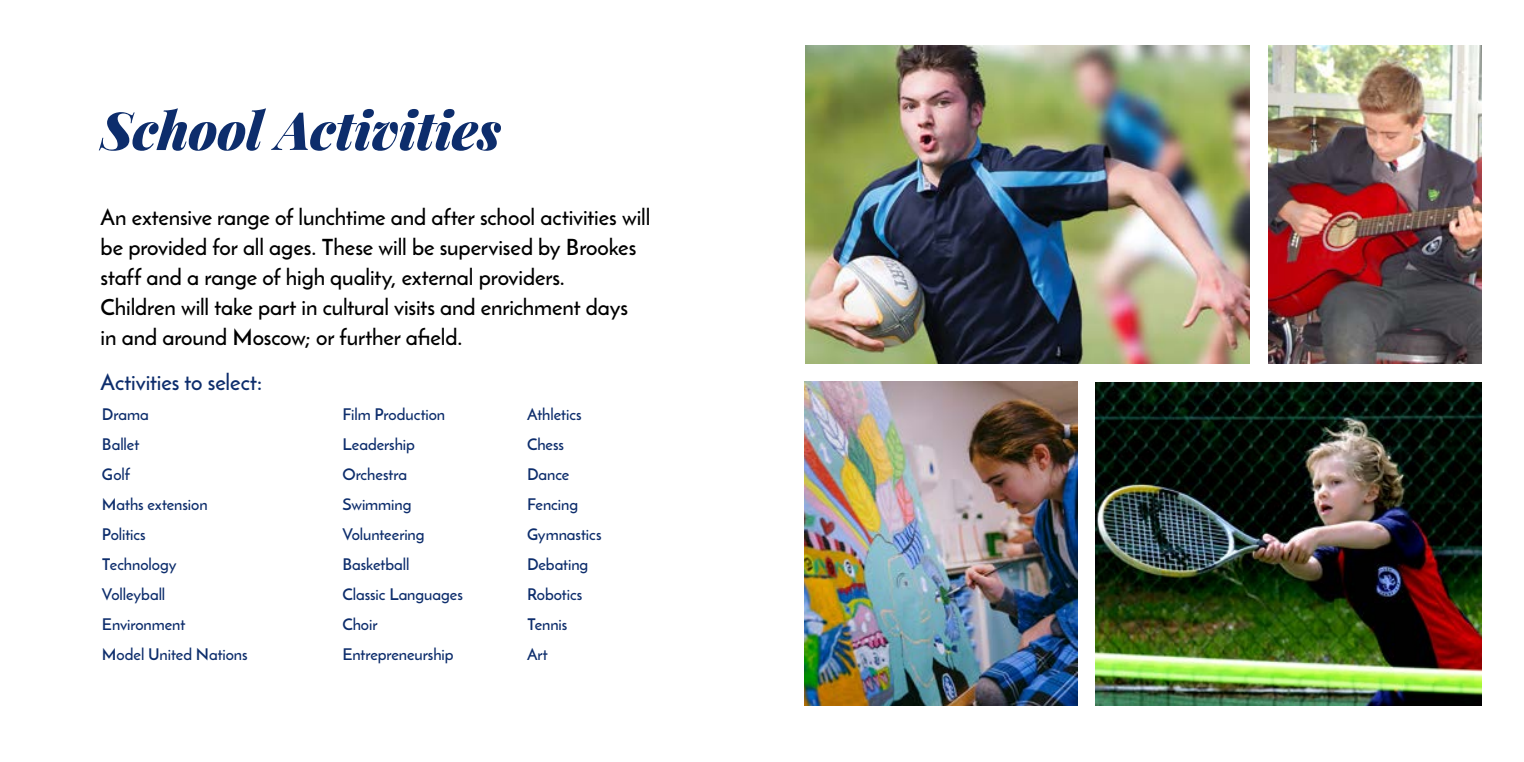
<style>
.page{position:relative;width:1524px;height:762px;background:#fff}
.page>*{position:absolute;margin:0;border:0;box-sizing:border-box;transform-origin:0 0}
.t1{font:italic 900 52.5px "Playfair Display";letter-spacing:-.005em;color:#0d2d6c}
.t2{font:600 22.5px/30px "Josefin Sans";letter-spacing:-.005em;color:#000}
.t3{font:600 22.5px "Josefin Sans";letter-spacing:-.005em;color:#0d2d6c}
.t4{font:600 16.25px/30px "Josefin Sans";letter-spacing:-.005em;color:#0d2d6c}
</style>
<div class="page">
<img style="left:806px;top:45px;width:444px;height:318px">
<img style="left:1095px;top:383px;width:386px;height:322px">
<img style="left:804px;top:381px;width:273px;height:324px">
<img style="left:1269px;top:45px;width:212px;height:318px">
<h1 class="t1" style="left:101px;top:94px;width:402px">School Activities</h1>
<p class="t2" style="left:101px;top:202px;width:551px">An extensive range of lunchtime and after school activities will be provided for all ages. These will be supervised by Brookes staff and a range of high quality, external providers.<br>Children will take part in cultural visits and enrichment days<br>in and around Moscow; or further afield.</p>
<h2 class="t3" style="left:101px;top:368px;width:163px">Activities to select:</h2>
<p class="t4" style="left:102px;top:399px;width:147px">Drama<br>Ballet<br>Golf<br>Maths extension<br>Politics<br>Technology<br>Volleyball<br>Environment<br>Model United Nations</p>
<p class="t4" style="left:342px;top:399px;width:122px">Film Production<br>Leadership<br>Orchestra<br>Swimming<br>Volunteering<br>Basketball<br>Classic Languages<br>Choir<br>Entrepreneurship</p>
<p class="t4" style="left:527px;top:399px;width:76px">Athletics<br>Chess<br>Dance<br>Fencing<br>Gymnastics<br>Debating<br>Robotics<br>Tennis<br>Art</p>
</div>
